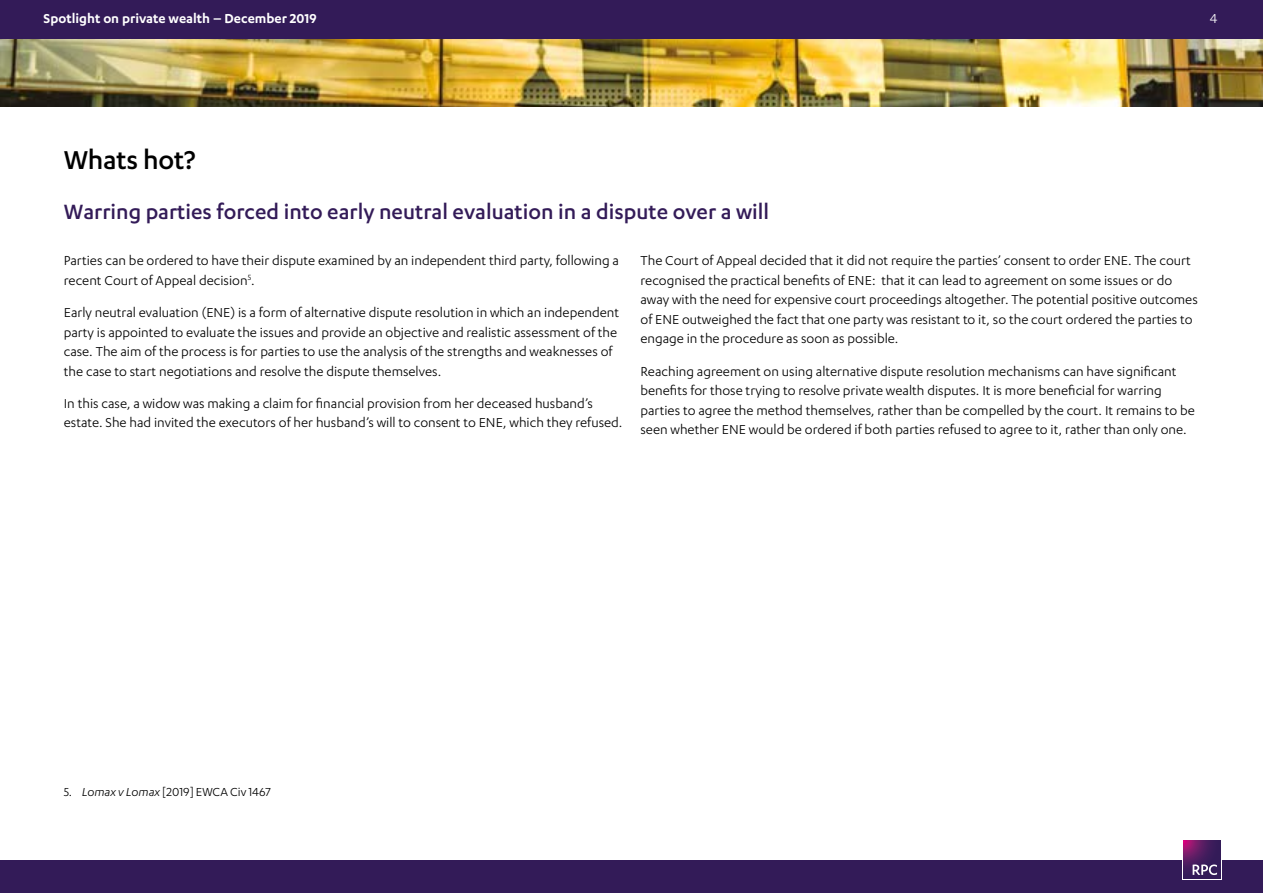
<style>
.page{position:relative;width:1263px;height:893px;background:#fff}
.page>*{position:absolute;margin:0;border:0;box-sizing:border-box;transform-origin:0 0}
.t1{font:500 30px "Karbon";letter-spacing:-.01em;color:#000}
.t2{font:500 24px "Karbon";color:#331b58}
.t3{font:15px/19.5px "Karbon";color:#000}
.t4{font:600 15px "Karbon";color:#fff}
.t5{font:15px "Karbon";color:#fff}
.t6{font:13.5px "Karbon";color:#000}
.s1{font-style:italic}
</style>
<div class="page">
<div style="left:0;top:860px;width:1263px;height:33px;background:#331b58"></div>
<svg style="left:1182px;top:840px;width:39px;height:39px"></svg>
<svg style="left:1183px;top:841px;width:38px;height:38px"></svg>
<svg style="left:1192px;top:864px;width:25px;height:11px"></svg>
<img style="left:0;top:38px;width:1263px;height:68px">
<div style="left:0;top:0;width:1263px;height:38px;background:#331b58"></div>
<p class="t4" style="left:44px;top:10px;width:274px">Spotlight on private wealth – December 2019</p>
<p class="t5" style="left:1210px;top:10px;width:9px">4</p>
<h1 class="t1" style="left:64px;top:143px;width:133px">Whats hot?</h1>
<h2 class="t2" style="left:64px;top:199px;width:707px">Warring parties forced into early neutral evaluation in a dispute over a will</h2>
<p class="t3" style="left:64px;top:251px;width:557px">Parties can be ordered to have their dispute examined by an independent third party, following a recent Court of Appeal decision<sup>5</sup>.</p>
<p class="t3" style="left:64px;top:302px;width:557px">Early neutral evaluation (ENE) is a form of alternative dispute resolution in which an independent party is appointed to evaluate the issues and provide an objective and realistic assessment of the case. The aim of the process is for parties to use the analysis of the strengths and weaknesses of the case to start negotiations and resolve the dispute themselves.</p>
<p class="t3" style="left:64px;top:393px;width:560px">In this case, a widow was making a claim for financial provision from her deceased husband’s estate. She had invited the executors of her husband’s will to consent to ENE, which they refused.</p>
<p class="t3" style="left:640px;top:251px;width:559px">The Court of Appeal decided that it did not require the parties’ consent to order ENE. The court recognised the practical benefits of ENE: that it can lead to agreement on some issues or do away with the need for expensive court proceedings altogether. The potential positive outcomes of ENE outweighed the fact that one party was resistant to it, so the court ordered the parties to engage in the procedure as soon as possible.</p>
<p class="t3" style="left:640px;top:361px;width:556px">Reaching agreement on using alternative dispute resolution mechanisms can have significant benefits for those trying to resolve private wealth disputes. It is more beneficial for warring parties to agree the method themselves, rather than be compelled by the court. It remains to be seen whether ENE would be ordered if both parties refused to agree to it, rather than only one.</p>
<p class="t6" style="left:64px;top:784px;width:209px">5. <span class="s1">Lomax v Lomax</span> [2019] EWCA Civ 1467</p>
</div>
